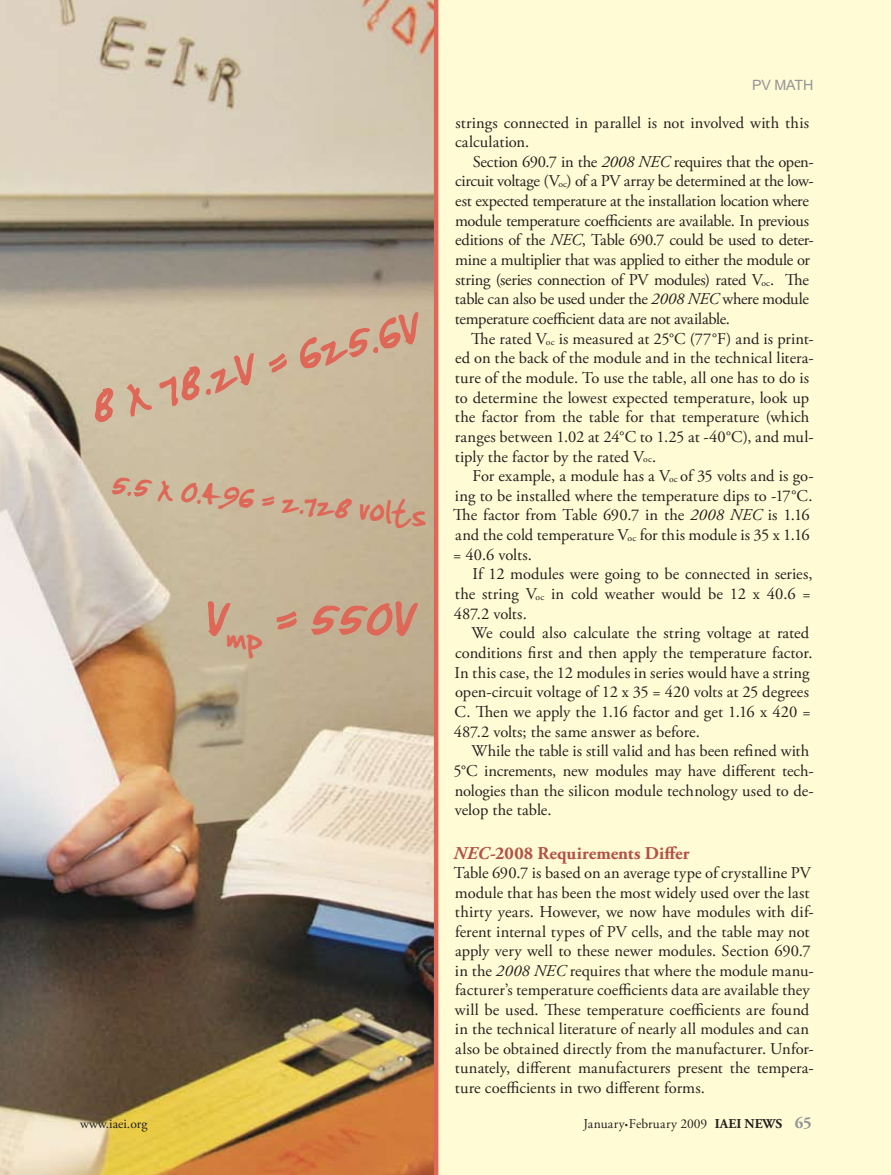
<style>
.page{position:relative;width:891px;height:1175px;background:#fff}
.page>*{position:absolute;margin:0;border:0;box-sizing:border-box;transform-origin:0 0}
.t1{font:75px "Jenkinsv 20 Thik";color:#de6757}
.t2{font:67.5px "Jenkinsv 20 Thik";color:#de6757}
.t3{font:45px "Jenkinsv 20 Thik";color:#de6757}
.t4{font:700 18px "Adobe Garamond Pro";letter-spacing:.005em;color:#b45145}
.t5{font:16.5px/19.6px "Adobe Garamond Pro";letter-spacing:-.005em;color:#231f20}
.t6{font:14.25px "Arial MT Std";letter-spacing:-.015em;color:#939598}
.t7{font:13.5px "Adobe Garamond Pro";color:#231f20}
.s1{font-style:italic}
.s2{font-size:9.6px}
.s3{font-size:21px}
.s4{font-weight:700}
.s5{font-weight:700;font-size:16.5px;color:#939598}
</style>
<div class="page">
<div style="left:429px;top:0;width:462px;height:1174px;background:#fffcd5"></div>
<img style="left:0;top:0;width:434px;height:1174px">
<hr style="left:434px;top:0;width:4px;height:1174px;background:#de6757">
<h2 class="t2" style="left:81px;top:370px;width:341px;rotate:-14deg">8 x 78.2V = 625.6V</h2>
<h3 class="t3" style="left:114px;top:458px;width:317px;rotate:6deg">5.5 x 0.496 = 2.728 volts</h3>
<h1 class="t1" style="left:206px;top:575px;width:212px">V<sub>mp</sub> = 550V</h1>
<p class="t6" style="left:752px;top:77px;width:63px">PV MATH</p>
<p class="t6" style="left:750px;top:78px;width:63px">PV MATH</p>
<p class="t5" style="left:455px;top:113px;width:356px">strings connected in parallel is not involved with this calculation.</p>
<p class="t5" style="left:455px;top:152px;width:360px;text-indent:18px">Section 690.7 in the <span class="s1">2008 NEC</span> requires that the open&shy;circuit voltage (V<span class="s2">oc</span>) of a PV array be determined at the low&shy;est expected temperature at the installation location where module temperature coefficients are available. In previous editions of the <span class="s1">NEC</span>, Table 690.7 could be used to deter&shy;mine a multiplier that was applied to either the module or string (series connection of PV modules) rated V<span class="s2">oc</span>. The table can also be used under the <span class="s1">2008 NEC</span> where module temperature coefficient data are not available.</p>
<p class="t5" style="left:455px;top:329px;width:360px;text-indent:16px">The rated V<span class="s2">oc</span> is measured at 25°C (77°F) and is print&shy;ed on the back of the module and in the technical litera&shy;ture of the module. To use the table, all one has to do is to determine the lowest expected temperature, look up the factor from the table for that temperature (which ranges between 1.02 at 24°C to 1.25 at -40°C), and mul&shy;tiply the factor by the rated V<span class="s2">oc</span>.</p>
<p class="t5" style="left:453px;top:466px;width:362px;text-indent:19px">For example, a module has a V<span class="s2">oc</span> of 35 volts and is go&shy;ing to be installed where the temperature dips to -17°C.<br>The factor from Table 690.7 in the <span class="s1">2008 NEC</span> is 1.16 and the cold temperature V<span class="s2">oc</span> for this module is 35 x 1.16 = 40.6 volts.</p>
<p class="t5" style="left:454px;top:565px;width:360px;text-align:justify;text-indent:19px">If 12 modules were going to be connected in series, the string V<span class="s2">oc</span> in cold weather would be 12 x 40.6 = 487.2 volts.</p>
<p class="t5" style="left:454px;top:624px;width:360px;text-indent:18px">We could also calculate the string voltage at rated conditions first and then apply the temperature factor.<br>In this case, the 12 modules in series would have a string open-circuit voltage of 12 x 35 = 420 volts at 25 degrees C. Then we apply the 1.16 factor and get 1.16 x 420 = 487.2 volts; the same answer as before.</p>
<p class="t5" style="left:454px;top:742px;width:362px;text-indent:18px">While the table is still valid and has been refined with 5°C increments, new modules may have different tech&shy;nologies than the silicon module technology used to de&shy;velop the table.</p>
<p class="t4" style="left:454px;top:842px;width:237px"><span class="s1">NEC-</span>2008 Requirements Differ</p>
<p class="t5" style="left:454px;top:864px;width:361px">Table 690.7 is based on an average type of crystalline PV module that has been the most widely used over the last thirty years. However, we now have modules with dif&shy;ferent internal types of PV cells, and the table may not apply very well to these newer modules. Section 690.7 in the <span class="s1">2008 NEC</span> requires that where the module manu&shy;facturer’s temperature coefficients data are available they will be used. These temperature coefficients are found in the technical literature of nearly all modules and can also be obtained directly from the manufacturer. Unfor&shy;tunately, different manufacturers present the tempera&shy;ture coefficients in two different forms.</p>
<p class="t7" style="left:80px;top:1115px;width:69px">www.iaei.org</p>
<p class="t7" style="left:583px;top:1115px;width:230px">January<span class="s3">.</span>February 2009 <span class="s4">IAEI NEWS</span> <span class="s5">65</span></p>
<p class="t7" style="left:78px;top:1117px;width:69px">www.iaei.org</p>
<p class="t7" style="left:582px;top:1117px;width:200px">January February 2009 <span class="s4">IAEI NEWS</span></p>
</div>
